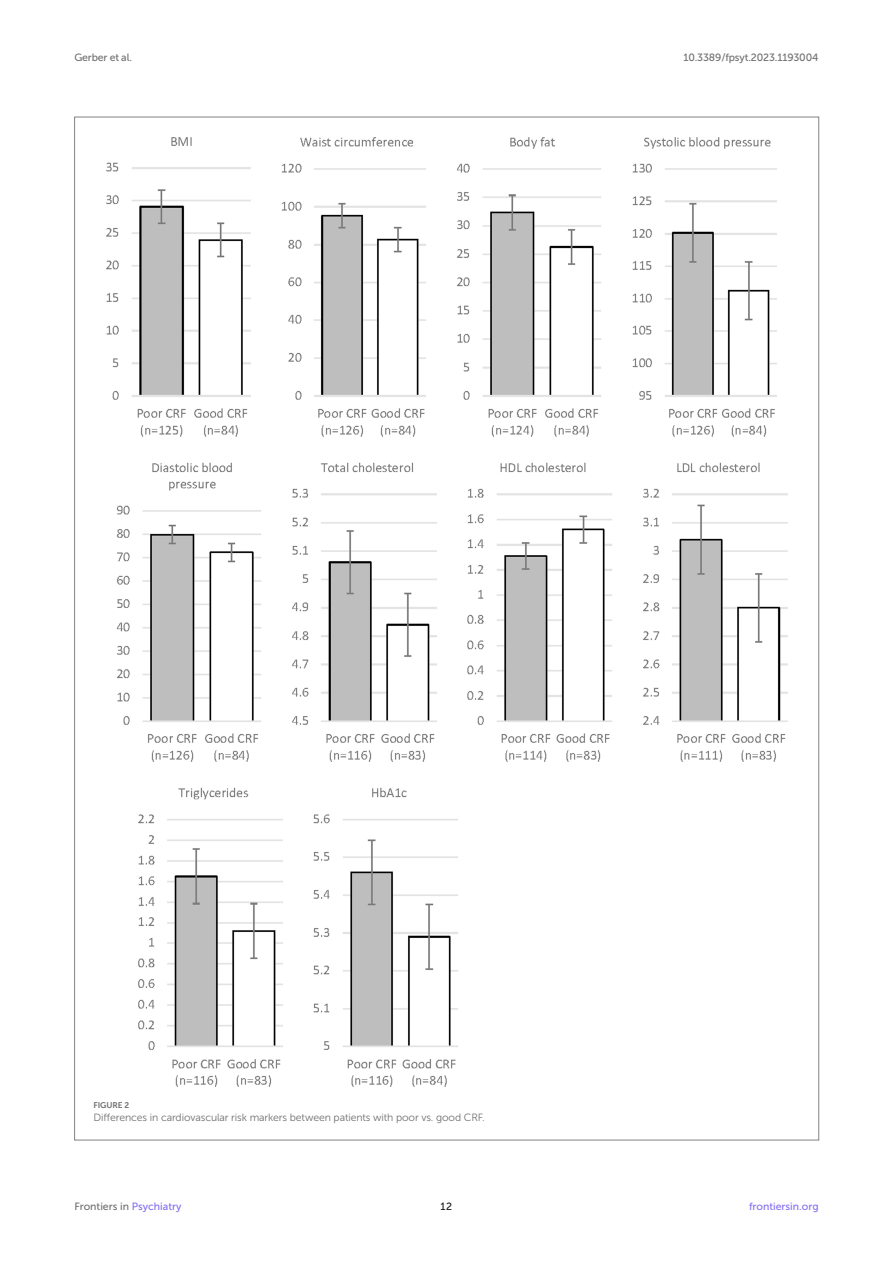
<style>
.page{position:relative;width:893px;height:1263px;background:#fff}
.page>*{position:absolute;margin:0;border:0;box-sizing:border-box;transform-origin:0 0}
.FIG_LEG{font:10.5px "Museo Sans 300";letter-spacing:-.01em;color:#706f70}
.t1{font:10.5px "Museo Sans 500";letter-spacing:-.015em;color:#706f70}
.t2{font:10.5px "Museo Sans 500";color:#856df0}
.t3{font:10.5px "Museo Sans 500";color:#1b1c1b}
.FIG_HD{font:8.25px "Museo Sans 700";letter-spacing:-.01em;color:#706f70}
.s1{color:#856df0}
</style>
<div class="page">
<img style="left:106px;top:137px;width:682px;height:950px">
<p class="t1" style="left:74px;top:51px;width:59px">Gerber et al.</p>
<p class="t1" style="left:683px;top:51px;width:137px">10.3389/fpsyt.2023.1193004</p>
<p class="FIG_HD" style="left:94px;top:1100px;width:37px">FIGURE 2</p>
<p class="FIG_LEG" style="left:94px;top:1112px;width:393px">Differences in cardiovascular risk markers between patients with poor vs. good CRF.</p>
<p class="t1" style="left:74px;top:1200px;width:109px">Frontiers in <span class="s1">Psychiatry</span></p>
<p class="t3" style="left:441px;top:1200px;width:13px">12</p>
<p class="t2" style="left:749px;top:1200px;width:71px">frontiersin.org</p>
</div>
